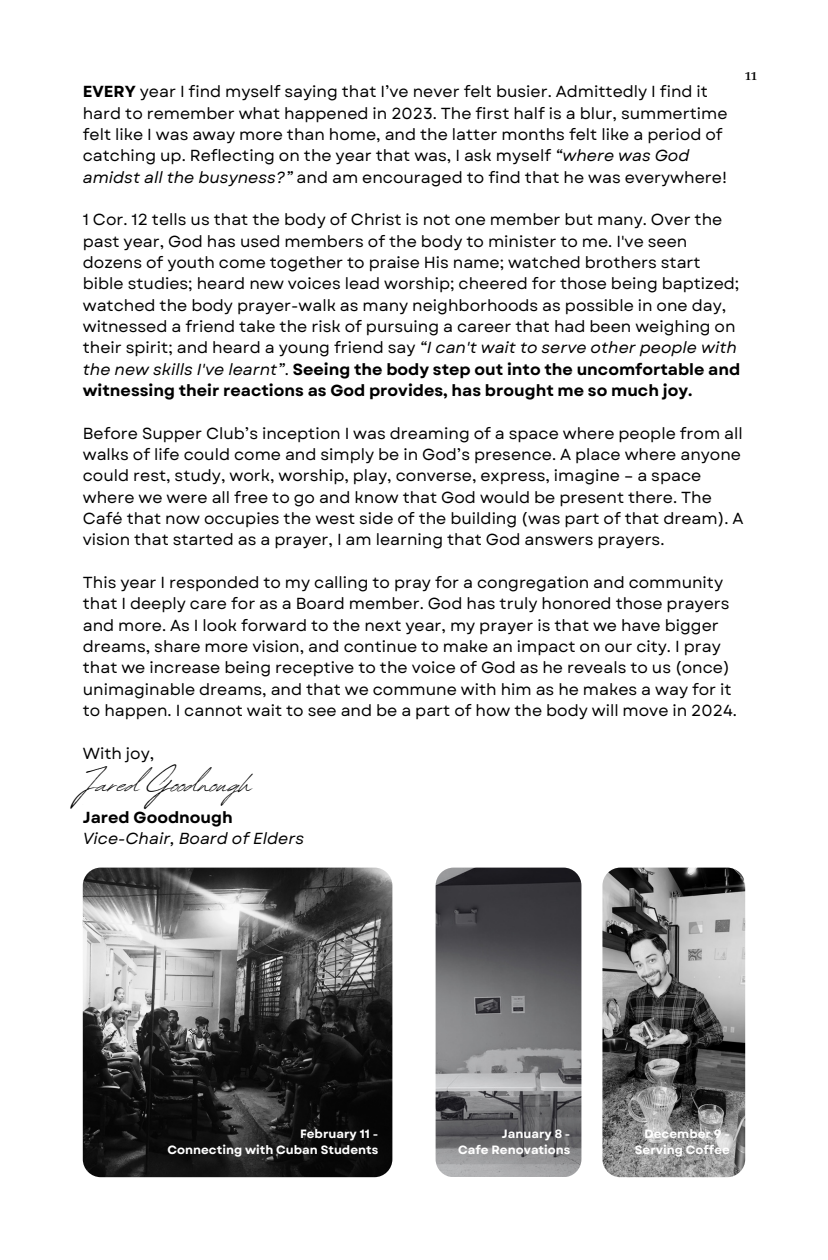
<style>
.page{position:relative;width:828px;height:1260px;background:#fff}
.page>*{position:absolute;margin:0;border:0;box-sizing:border-box;transform-origin:0 0}
.t1{font:42px "Revive 80 Signature";color:#000}
.t2{font:16px/21.4px "Garet";color:#000}
.t3{font:italic 16px/21.4px "Garet";color:#000}
.t4{font:700 12px "Garet";color:#fff}
.t5{font:700 12px "Te X Gyre Pagella";color:#000}
.s1{font-weight:700}
.s2{font-style:italic}
.s3{font-weight:700;font-style:normal}
</style>
<div class="page">
<img style="left:83px;top:868px;width:309px;height:309px;border-radius:18px">
<img style="left:602px;top:868px;width:143px;height:309px;border-radius:18px">
<img style="left:436px;top:868px;width:145px;height:309px;border-radius:18px">
<p class="t5" style="left:745px;top:66px;width:14px">11</p>
<h2 class="t2" style="left:83px;top:81px;width:646px"><span class="s1">EVERY</span> year I find myself saying that I’ve never felt busier. Admittedly I find it hard to remember what happened in 2023. The first half is a blur, summertime felt like I was away more than home, and the latter months felt like a period of catching up. Reflecting on the year that was, I ask myself <span class="s2">“where was God amidst all the busyness?”</span> and am encouraged to find that he was everywhere!</h2>
<h2 class="t2" style="left:83px;top:209px;width:659px">1 Cor. 12 tells us that the body of Christ is not one member but many. Over the past year, God has used members of the body to minister to me. I've seen dozens of youth come together to praise His name; watched brothers start bible studies; heard new voices lead worship; cheered for those being baptized; watched the body prayer-walk as many neighborhoods as possible in one day, witnessed a friend take the risk of pursuing a career that had been weighing on their spirit; and heard a young friend say <span class="s2">“I can't wait to serve other people with the new skills I've learnt”</span>. <span class="s1">Seeing the body step out into the uncomfortable and witnessing their reactions as God provides, has brought me so much joy.</span></h2>
<h2 class="t2" style="left:83px;top:422px;width:662px">Before Supper Club’s inception I was dreaming of a space where people from all walks of life could come and simply be in God’s presence. A place where anyone could rest, study, work, worship, play, converse, express, imagine – a space where we were all free to go and know that God would be present there. The Café that now occupies the west side of the building (was part of that dream). A vision that started as a prayer, I am learning that God answers prayers.</h2>
<h2 class="t2" style="left:83px;top:572px;width:656px">This year I responded to my calling to pray for a congregation and community that I deeply care for as a Board member. God has truly honored those prayers and more. As I look forward to the next year, my prayer is that we have bigger dreams, share more vision, and continue to make an impact on our city. I pray that we increase being receptive to the voice of God as he reveals to us (once) unimaginable dreams, and that we commune with him as he makes a way for it to happen. I cannot wait to see and be a part of how the body will move in 2024.</h2>
<h2 class="t2" style="left:83px;top:742px;width:73px">With joy,</h2>
<p class="t1" style="left:83px;top:752px;width:171px">Jared Goodnough</p>
<h1 class="t3" style="left:83px;top:806px;width:223px"><span class="s3">Jared Goodnough<br></span>Vice-Chair, Board of Elders</h1>
<p class="t4" style="left:300px;top:1125px;width:80px">February 11 -</p>
<p class="t4" style="left:168px;top:1141px;width:212px">Connecting with Cuban Students</p>
<p class="t4" style="left:502px;top:1125px;width:70px">January 8 -</p>
<p class="t4" style="left:458px;top:1141px;width:114px">Cafe Renovations</p>
<p class="t4" style="left:645px;top:1125px;width:87px">December 9 -</p>
<p class="t4" style="left:635px;top:1141px;width:96px">Serving Coffee</p>
</div>
